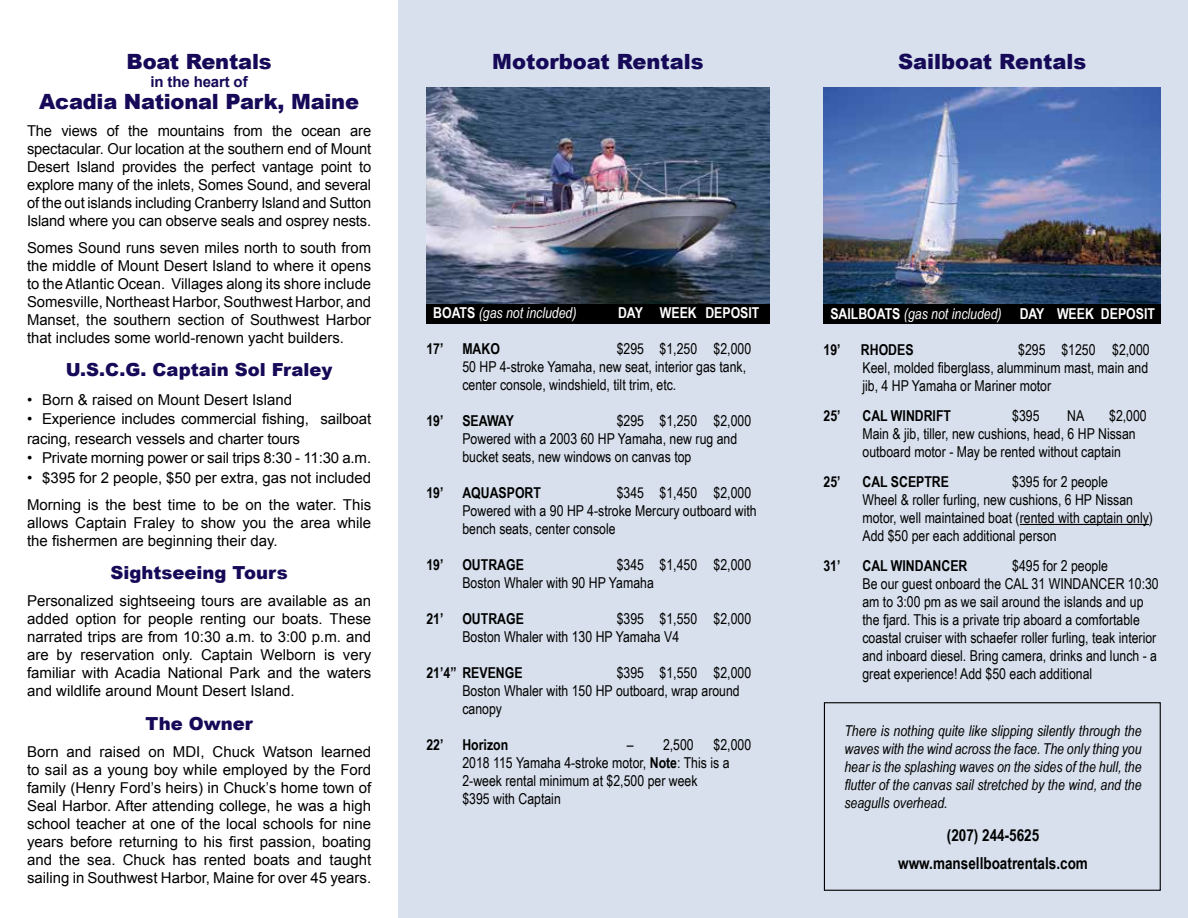
<style>
.page{position:relative;width:1188px;height:918px;background:#fff}
.page>*{position:absolute;margin:0;border:0;box-sizing:border-box;transform-origin:0 0}
.t1{font:900 21px "Arial";letter-spacing:-.01em;color:#150958}
.t2{font:900 18px "Arial";color:#150958}
.t3{font:700 16.5px/28.5px "Arial Narrow";color:#000;text-align:center}
.t4{font:15px/18px "Arial";color:#000;text-align:justify}
.t5{font:15px/18px "Arial Narrow";color:#000}
.t6{font:italic 15px/18px "Arial Narrow";color:#000;text-align:justify}
.t7{font:700 15px "Arial Narrow";color:#000}
.t8{font:700 15px "Arial Narrow";color:#fff}
.t9{font:italic 15px "Arial Narrow";color:#fff}
.t10{font:700 15px "Arial";letter-spacing:-.01em;color:#150958}
.s1{font-weight:700;font-style:normal}
.s2{font-weight:700}
.s3{font-weight:400;font-style:italic}
</style>
<div class="page">
<div style="left:399px;top:0;width:789px;height:918px;background:#d7e0ec"></div>
<div style="left:426px;top:303px;width:344px;height:20px;background:#000"></div>
<div style="left:824px;top:302px;width:337px;height:21px;background:#000"></div>
<div style="left:824px;top:702px;width:337px;height:189px;border:1px solid #000"></div>
<img style="left:824px;top:87px;width:337px;height:216px">
<img style="left:426px;top:87px;width:344px;height:216px">
<hr style="left:1020px;top:524px;width:129px;height:1px;background:#000">
<h1 class="t1" style="left:127px;top:50px;width:146px">Boat Rentals</h1>
<p class="t10" style="left:151px;top:72px;width:99px">in the heart of</p>
<h1 class="t1" style="left:39px;top:89px;width:322px">Acadia National Park, Maine</h1>
<p class="t4" style="left:27px;top:122px;width:346px">The views of the mountains from the ocean are spectacular. Our location at the southern end of Mount Desert Island provides the perfect vantage point to explore many of the inlets, Somes Sound, and several of the out islands including Cranberry Island and Sutton Island where you can observe seals and osprey nests.</p>
<p class="t4" style="left:27px;top:239px;width:346px">Somes Sound runs seven miles north to south from the middle of Mount Desert Island to where it opens to the Atlantic Ocean. Villages along its shore include Somesville, Northeast Harbor, Southwest Harbor, and Manset, the southern section of Southwest Harbor that includes some world-renown yacht builders.</p>
<p class="t2" style="left:66px;top:360px;width:268px">U.S.C.G. Captain Sol Fraley</p>
<p class="t4" style="left:27px;top:391px;width:267px">• Born &amp; raised on Mount Desert Island</p>
<p class="t4" style="left:27px;top:409px;width:346px;line-height:19.5px">• Experience includes commercial fishing, sailboat racing, research vessels and charter tours</p>
<p class="t4" style="left:27px;top:449px;width:346px">• Private morning power or sail trips 8:30 - 11:30 a.m.</p>
<p class="t4" style="left:27px;top:464px;width:346px;line-height:27px">• $395 for 2 people, $50 per extra, gas not included<br>Morning is the best time to be on the water. This</p>
<p class="t4" style="left:27px;top:514px;width:346px">allows Captain Fraley to show you the area while the fishermen are beginning their day.</p>
<p class="t2" style="left:111px;top:563px;width:179px">Sightseeing Tours</p>
<p class="t4" style="left:27px;top:592px;width:346px">Personalized sightseeing tours are available as an added option for people renting our boats. These narrated trips are from 10:30 a.m. to 3:00 p.m. and are by reservation only. Captain Welborn is very familiar with Acadia National Park and the waters and wildlife around Mount Desert Island.</p>
<p class="t2" style="left:145px;top:713px;width:109px">The Owner</p>
<p class="t4" style="left:27px;top:743px;width:346px">Born and raised on MDI, Chuck Watson learned to sail as a young boy while employed by the Ford family (Henry Ford’s heirs) in Chuck’s home town of Seal Harbor. After attending college, he was a high school teacher at one of the local schools for nine years before returning to his first passion, boating and the sea. Chuck has rented boats and taught sailing in Southwest Harbor, Maine for over 45 years.</p>
<h1 class="t1" style="left:492px;top:50px;width:213px">Motorboat Rentals</h1>
<p class="t9" style="left:433px;top:303px;width:145px"><span class="s1">BOATS</span> (gas not included)</p>
<p class="t8" style="left:618px;top:302px;width:143px">DAY WEEK DEPOSIT</p>
<p class="t7" style="left:426px;top:338px;width:19px">17’</p>
<p class="t7" style="left:462px;top:338px;width:39px">MAKO</p>
<p class="t5" style="left:462px;top:339px;width:290px;text-indent:154px">$295 $1,250 $2,000<br>50 HP 4-stroke Yamaha, new seat, interior gas tank, center console, windshield, tilt trim, etc.</p>
<p class="t5" style="left:462px;top:411px;width:290px;text-indent:154px">$295 $1,250 $2,000<br>Powered with a 2003 60 HP Yamaha, new rug and bucket seats, new windows on canvas top</p>
<p class="t7" style="left:426px;top:410px;width:19px">19’</p>
<p class="t7" style="left:462px;top:410px;width:53px">SEAWAY</p>
<p class="t5" style="left:462px;top:483px;width:296px;text-indent:154px">$345 $1,450 $2,000<br>Powered with a 90 HP 4-stroke Mercury outboard with bench seats, center console</p>
<p class="t7" style="left:426px;top:482px;width:19px">19’</p>
<p class="t7" style="left:462px;top:482px;width:80px">AQUASPORT</p>
<p class="t5" style="left:462px;top:555px;width:290px;text-indent:154px">$345 $1,450 $2,000<br>Boston Whaler with 90 HP Yamaha</p>
<p class="t7" style="left:426px;top:554px;width:19px">19’</p>
<p class="t7" style="left:462px;top:554px;width:63px">OUTRAGE</p>
<p class="t5" style="left:462px;top:609px;width:290px;text-indent:154px">$395 $1,550 $2,000<br>Boston Whaler with 130 HP Yamaha V4</p>
<p class="t7" style="left:426px;top:662px;width:98px">21’4” REVENGE</p>
<p class="t7" style="left:426px;top:608px;width:19px">21’</p>
<p class="t7" style="left:462px;top:608px;width:63px">OUTRAGE</p>
<p class="t5" style="left:462px;top:663px;width:290px;text-indent:154px">$395 $1,550 $2,000<br>Boston Whaler with 150 HP outboard, wrap around canopy</p>
<p class="t5" style="left:462px;top:735px;width:290px;text-indent:251px">$2,000<br>2018 115 Yamaha 4-stroke motor, <span class="s2">Note</span>: This is a<br>2-week rental minimum at $2,500 per week<br>$395 with Captain</p>
<p class="t7" style="left:426px;top:734px;width:19px">22’</p>
<p class="t7" style="left:462px;top:734px;width:47px">Horizon</p>
<p class="t5" style="left:627px;top:735px;width:68px">– 2,500</p>
<h1 class="t1" style="left:898px;top:50px;width:190px">Sailboat Rentals</h1>
<p class="t8" style="left:830px;top:302px;width:326px">SAILBOATS <span class="s3">(gas not included)</span> DAY WEEK DEPOSIT</p>
<p class="t7" style="left:823px;top:338px;width:19px">19’</p>
<p class="t7" style="left:861px;top:338px;width:54px">RHODES</p>
<p class="t5" style="left:862px;top:340px;width:289px;text-align:justify;text-indent:156px">$295 $1250 $2,000<br>Keel, molded fiberglass, alumminum mast, main and jib, 4 HP Yamaha or Mariner motor</p>
<p class="t7" style="left:823px;top:404px;width:19px">25’</p>
<p class="t7" style="left:862px;top:404px;width:90px">CAL WINDRIFT</p>
<p class="t5" style="left:1012px;top:406px;width:29px">$395</p>
<p class="t5" style="left:1067px;top:406px;width:19px">NA</p>
<p class="t5" style="left:862px;top:406px;width:286px;text-indent:247px">$2,000<br>Main &amp; jib, tiller, new cushions, head, 6 HP Nissan outboard motor - May be rented without captain</p>
<p class="t5" style="left:862px;top:472px;width:292px;text-indent:150px">$395 for 2 people<br>Wheel &amp; roller furling, new cushions, 6 HP Nissan motor, well maintained boat (rented with captain only)<br>Add $50 per each additional person</p>
<p class="t7" style="left:823px;top:470px;width:19px">25’</p>
<p class="t7" style="left:862px;top:470px;width:88px">CAL SCEPTRE</p>
<p class="t5" style="left:862px;top:556px;width:298px;text-indent:150px">$495 for 2 people<br>Be our guest onboard the CAL 31 WINDANCER 10:30 am to 3:00 pm as we sail around the islands and up the fjard. This is a private trip aboard a comfortable coastal cruiser with schaefer roller furling, teak interior and inboard diesel. Bring camera, drinks and lunch - a great experience! Add $50 each additional</p>
<p class="t7" style="left:823px;top:554px;width:19px">31’</p>
<p class="t7" style="left:862px;top:554px;width:106px">CAL WINDANCER</p>
<p class="t6" style="left:844px;top:721px;width:299px">There is nothing quite like slipping silently through the waves with the wind across the face. The only thing you hear is the splashing waves on the sides of the hull, the flutter of the canvas sail stretched by the wind, and the seagulls overhead.</p>
<p class="t3" style="left:898px;top:820px;width:191px">(207) 244-5625 www.mansellboatrentals.com</p>
</div>
